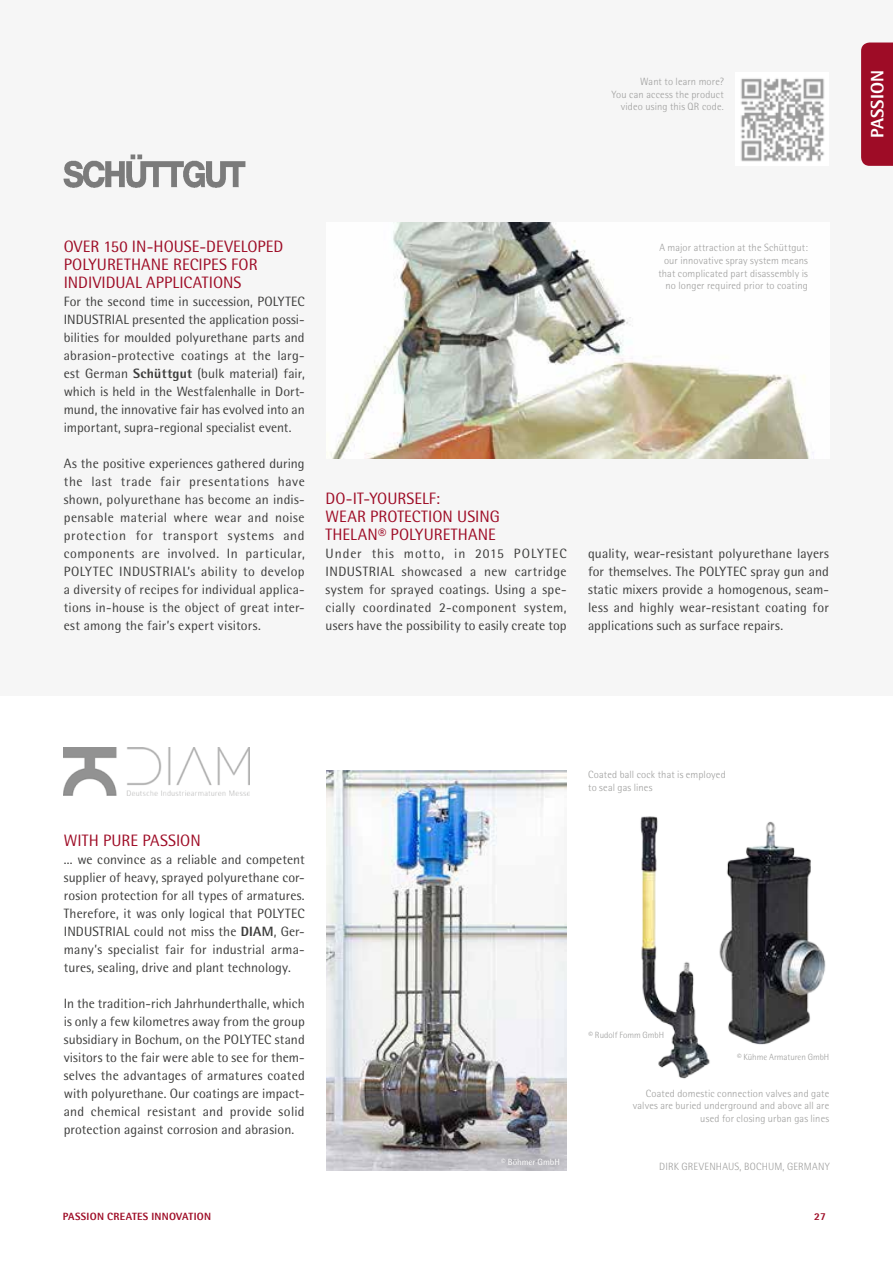
<style>
.page{position:relative;width:893px;height:1263px;background:#fff}
.page>*{position:absolute;margin:0;border:0;box-sizing:border-box;transform-origin:0 0}
.t1{font:800 18px "Agfa Rotis Semisans";color:#fff}
.t2{font:16.5px/18px "Rotis Semi Sans Std";color:#9e0c26}
.t3{font:13.5px/18px "Rotis Semi Sans Std";letter-spacing:.01em;color:#3c3c3b;text-align:justify}
.t4{font:300 10.5px/12.6px "Rotis Semi Sans Std";letter-spacing:.015em;color:#9d9d9c;text-align:right}
.t5{font:800 10.5px "Agfa Rotis Semisans";letter-spacing:.025em;color:#9e0c26}
.t6{font:300 9px "Rotis Semi Sans Std";letter-spacing:-.005em;color:#9d9d9c}
.t7{font:9px "Rotis Semi Sans Std";color:#fff}
.s1{font-weight:800}
</style>
<div class="page">
<div style="left:0;top:0;width:893px;height:696px;background:#f6f6f6"></div>
<img style="left:326px;top:771px;width:241px;height:400px">
<img style="left:332px;top:223px;width:477px;height:235px">
<div style="left:736px;top:72px;width:93px;height:94px;background:#fff"></div>
<img style="left:741px;top:78px;width:83px;height:84px">
<img style="left:64px;top:747px;width:186px;height:48px">
<img style="left:63px;top:154px;width:183px;height:34px">
<img style="left:640px;top:816px;width:70px;height:263px">
<div style="left:494px;top:1151px;width:73px;height:21px;background:#000;opacity:.4"></div>
<img style="left:719px;top:821px;width:107px;height:224px">
<div style="left:861px;top:43px;width:32px;height:123px;background:#9e0c26"></div>
<p class="t4" style="left:612px;top:75px;width:114px">Want to learn more?<br>You can access the product video using this QR code.</p>
<p class="t2" style="left:64px;top:238px;width:221px">OVER 150 IN-HOUSE-DEVELOPED<br>POLYURETHANE RECIPES FOR<br>INDIVIDUAL APPLICATIONS</p>
<p class="t3" style="left:64px;top:293px;width:242px">For the second time in succession, POLYTEC INDUSTRIAL presented the application possi&shy;bilities for moulded polyurethane parts and abrasion-protective coatings at the larg&shy;est German <span class="s1">Schüttgut</span> (bulk material) fair, which is held in the Westfalenhalle in Dort&shy;mund, the innovative fair has evolved into an important, supra-regional specialist event.</p>
<p class="t3" style="left:64px;top:455px;width:242px">As the positive experiences gathered during the last trade fair presentations have shown, polyurethane has become an indis&shy;pensable material where wear and noise protection for transport systems and components are involved. In particular, POLYTEC INDUSTRIAL’s ability to develop a diversity of recipes for individual applica&shy;tions in-house is the object of great inter&shy;est among the fair’s expert visitors.</p>
<p class="t4" style="left:658px;top:241px;width:151px">A major attraction at the Schüttgut: our innovative spray system means that complicated part disassembly is no longer required prior to coating</p>
<p class="t2" style="left:326px;top:490px;width:176px">DO-IT-YOURSELF:<br>WEAR PROTECTION USING<br>THELAN® POLYURETHANE</p>
<p class="t3" style="left:326px;top:545px;width:242px">Under this motto, in 2015 POLYTEC INDUSTRIAL showcased a new cartridge system for sprayed coatings. Using a spe&shy;cially coordinated 2-component system, users have the possibility to easily create top</p>
<p class="t3" style="left:588px;top:545px;width:242px">quality, wear-resistant polyurethane layers for themselves. The POLYTEC spray gun and static mixers provide a homogenous, seam&shy;less and highly wear-resistant coating for applications such as surface repairs.</p>
<h1 class="t1" style="left:866px;top:138px;width:70px;rotate:-90deg">PASSION</h1>
<p class="t2" style="left:64px;top:832px;width:139px">WITH PURE PASSION</p>
<p class="t3" style="left:64px;top:851px;width:242px">... we convince as a reliable and competent supplier of heavy, sprayed polyurethane cor&shy;rosion protection for all types of armatures.<br>Therefore, it was only logical that POLYTEC INDUSTRIAL could not miss the <span class="s1">DIAM</span>, Ger&shy;many’s specialist fair for industrial arma&shy;tures, sealing, drive and plant technology.</p>
<p class="t3" style="left:64px;top:995px;width:242px">In the tradition-rich Jahrhunderthalle, which is only a few kilometres away from the group subsidiary in Bochum, on the POLYTEC stand visitors to the fair were able to see for them&shy;selves the advantages of armatures coated with polyurethane. Our coatings are impact&shy;and chemical resistant and provide solid protection against corrosion and abrasion.</p>
<p class="t4" style="left:588px;top:768px;width:139px;text-align:left">Coated ball cock that is employed to seal gas lines</p>
<p class="t7" style="left:501px;top:1156px;width:60px">© Böhmer GmbH</p>
<p class="t6" style="left:589px;top:1029px;width:77px">© Rudolf Fomm GmbH</p>
<p class="t6" style="left:737px;top:1051px;width:94px">© Kühme Armaturen GmbH</p>
<p class="t4" style="left:633px;top:1087px;width:198px">Coated domestic connection valves and gate valves are buried underground and above all are used for closing urban gas lines</p>
<p class="t4" style="left:659px;top:1160px;width:172px">dIRK GREVENHAUS, BOCHUM, GERMANY</p>
<p class="t5" style="left:63px;top:1210px;width:150px">PASSION CREATES INNOVATION</p>
<p class="t5" style="left:814px;top:1210px;width:13px">27</p>
</div>
